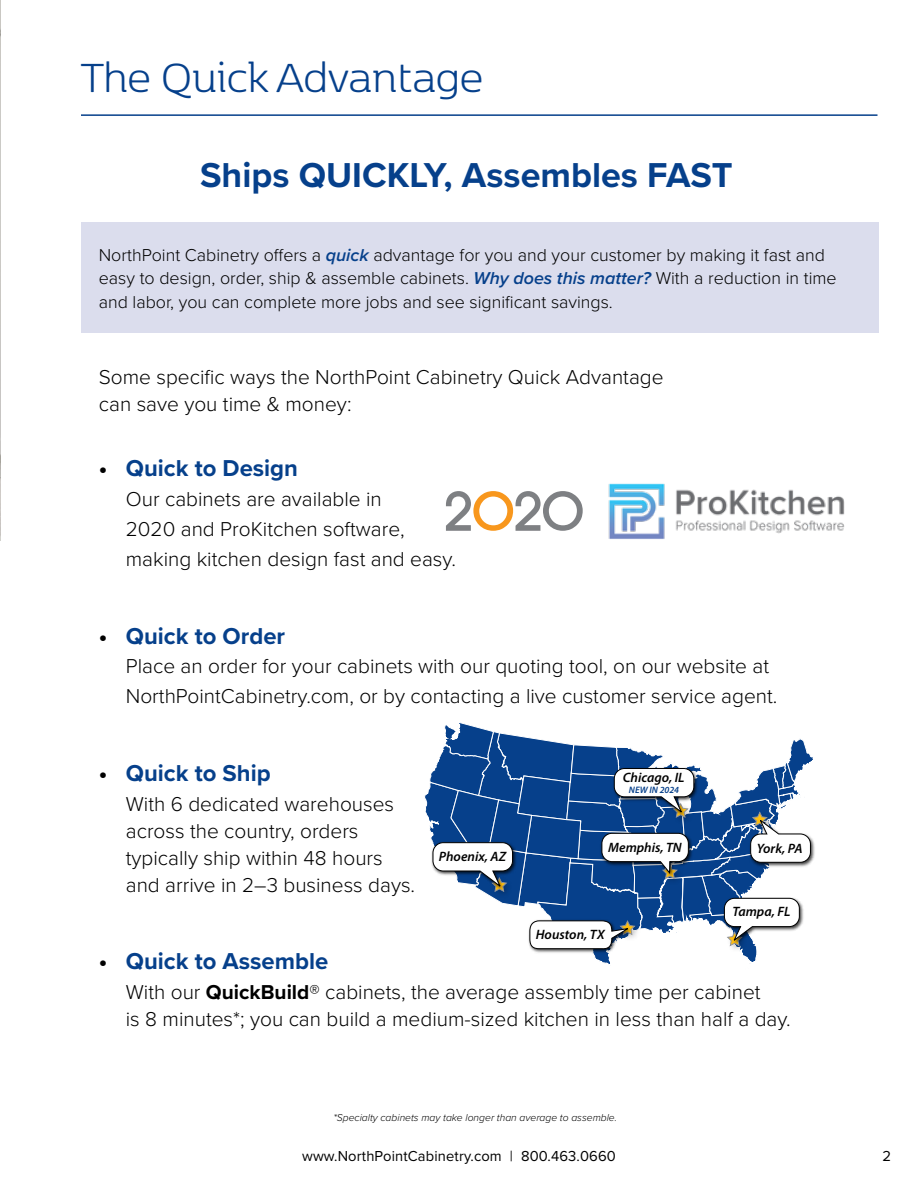
<style>
.page{position:relative;width:918px;height:1188px;background:#fff}
.page>*{position:absolute;margin:0;border:0;box-sizing:border-box;transform-origin:0 0}
.t1{font:300 47.85px "Kobenhavn";color:#06408b}
.t2{font:700 35.85px "Proxima Nova";color:#06408b}
.t3{font:700 23.85px "Proxima Nova";color:#06408b}
.t4{font:300 20.85px/26.8px "Proxima Nova";color:#000}
.t5{font:300 17.85px/23.9px "Proxima Nova";color:#000}
.t6{font:15px "Proxima Nova";letter-spacing:.01em;color:#000}
.t7{font:italic 600 13.65px "Myriad Pro";color:#000}
.t8{font:italic 300 10.35px "Proxima Nova";color:#000}
.t9{font:italic 600 9.45px "Myriad Pro";color:#06408b}
.s1{font-weight:600;font-style:italic;color:#06408b}
.s2{color:#000}
.s3{font-weight:700}
</style>
<div class="page">
<img style="left:0;top:0;width:1px;height:540px">
<div style="left:81px;top:223px;width:798px;height:110px;background:#dbdded"></div>
<svg style="left:424px;top:722px;width:391px;height:242px"></svg>
<hr style="left:81px;top:114px;width:797px;height:2px;background:#06408b">
<img style="left:608px;top:483px;width:237px;height:56px">
<svg style="left:446px;top:491px;width:137px;height:40px"></svg>
<h1 class="t1" style="left:81px;top:46px;width:404px">The Quick Advantage</h1>
<h2 class="t2" style="left:200px;top:148px;width:534px">Ships QUICKLY, Assembles FAST</h2>
<p class="t5" style="left:99px;top:242px;width:739px">NorthPoint Cabinetry offers a <span class="s1">quick</span> advantage for you and your customer by making it fast and easy to design, order, ship &amp; assemble cabinets. <span class="s1">Why does this matter?</span> With a reduction in time and labor, you can complete more jobs and see significant savings.</p>
<p class="t4" style="left:99px;top:363px;width:566px">Some specific ways the NorthPoint Cabinetry Quick Advantage can save you time &amp; money:</p>
<p class="t3" style="left:99px;top:450px;width:201px"><span class="s2">•</span> Quick to Design</p>
<p class="t4" style="left:126px;top:483px;width:332px;line-height:29.8px">Our cabinets are available in<br>2020 and ProKitchen software, making kitchen design fast and easy.</p>
<p class="t3" style="left:99px;top:618px;width:188px"><span class="s2">•</span> Quick to Order</p>
<p class="t4" style="left:126px;top:650px;width:653px;line-height:29.8px">Place an order for your cabinets with our quoting tool, on our website at<br>NorthPointCabinetry.com, or by contacting a live customer service agent.</p>
<p class="t3" style="left:99px;top:755px;width:173px"><span class="s2">•</span> Quick to Ship</p>
<p class="t4" style="left:126px;top:790px;width:291px">With 6 dedicated warehouses across the country, orders typically ship within 48 hours and arrive in 2–3 business days.</p>
<p class="t7" style="left:439px;top:848px;width:69px">Phoenix, AZ</p>
<p class="t7" style="left:623px;top:769px;width:63px">Chicago, IL</p>
<p class="t9" style="left:629px;top:784px;width:52px">NEW IN 2024</p>
<p class="t7" style="left:608px;top:839px;width:75px">Memphis, TN</p>
<p class="t7" style="left:536px;top:926px;width:70px">Houston, TX</p>
<p class="t7" style="left:757px;top:840px;width:47px">York, PA</p>
<p class="t7" style="left:733px;top:902px;width:59px">Tampa, FL</p>
<p class="t3" style="left:99px;top:944px;width:231px"><span class="s2">•</span> Quick to Assemble</p>
<p class="t4" style="left:126px;top:978px;width:666px">With our <span class="s3">QuickBuild</span>® cabinets, the average assembly time per cabinet<br>is 8 minutes*; you can build a medium-sized kitchen in less than half a day.</p>
<p class="t8" style="left:333px;top:1110px;width:285px">*Specialty cabinets may take longer than average to assemble.</p>
<p class="t6" style="left:302px;top:1145px;width:315px">www.NorthPointCabinetry.com | 800.463.0660</p>
<p class="t6" style="left:882px;top:1145px;width:10px">2</p>
</div>
